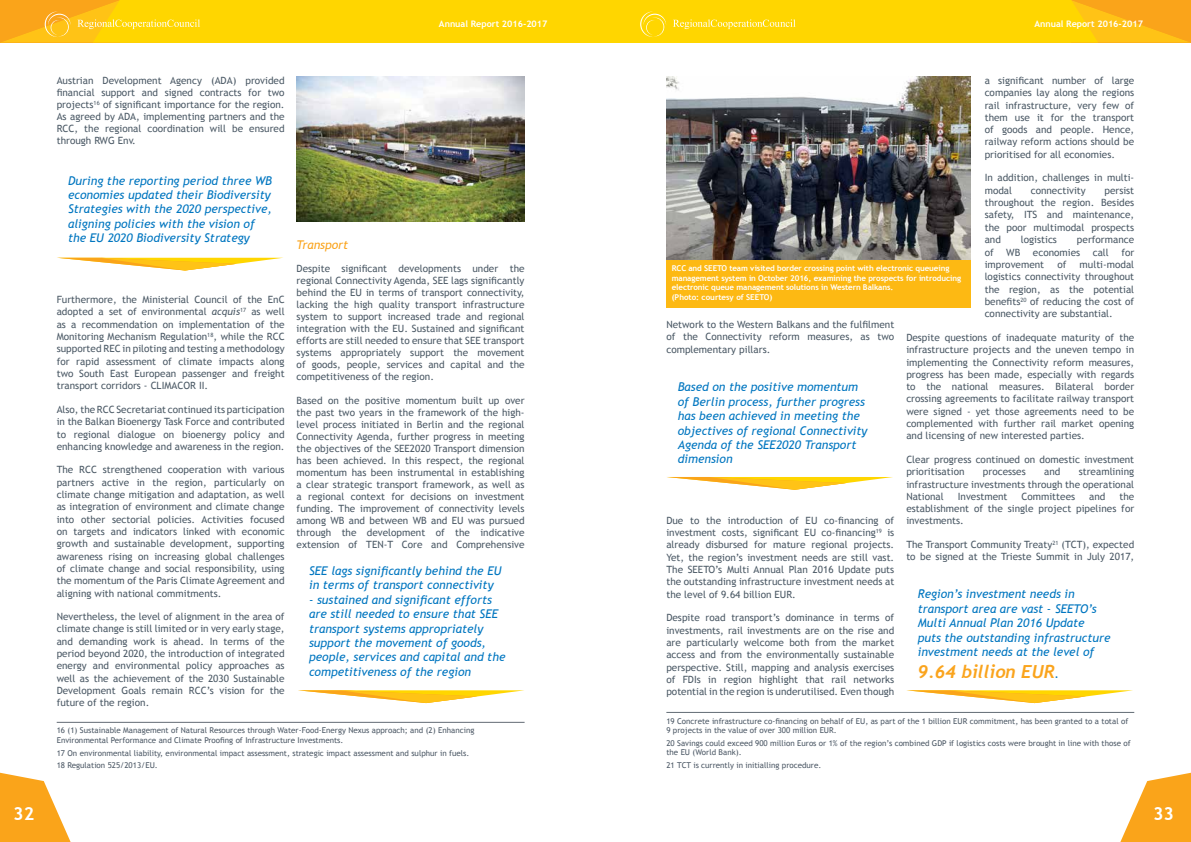
<style>
.page{position:relative;width:1191px;height:842px;background:#fff}
.page>*{position:absolute;margin:0;border:0;box-sizing:border-box;transform-origin:0 0}
.t1{font:italic 700 18px "Trebuchet";color:#faa41d}
.t2{font:700 18px "Trebuchet MS";color:#fff}
.t3{font:italic 12px/14.4px "Trebuchet MS";color:#0076c0}
.t4{font:italic 12px "Trebuchet MS";color:#faa41d}
.t5{font:10px/12.3px "Trebuchet MS";color:#4c5a66;text-align:justify}
.t6{font:700 9px "Trebuchet MS";color:#fff}
.t7{font:8px/9.6px "Trebuchet MS";color:#4e5a67}
.t8{font:700 8px/9.6px "Trebuchet MS";letter-spacing:-.01em;color:#fff}
.s1{font-style:italic}
.s2{font-family:"Trebuchet MS";font-weight:400;font-size:12px;color:#0076c0}
</style>
<div class="page">
<svg style="left:0;top:0;width:1191px;height:43px;background:#fecf07"></svg>
<svg style="left:1120px;top:772px;width:71px;height:70px"></svg>
<svg style="left:0;top:772px;width:71px;height:70px"></svg>
<svg style="left:667px;top:477px;width:226px;height:13px"></svg>
<svg style="left:907px;top:690px;width:226px;height:13px"></svg>
<hr style="left:666px;top:712px;width:468px;height:1px;background:#626b74">
<hr style="left:57px;top:722px;width:467px;height:1px;background:#626b74">
<svg style="left:298px;top:690px;width:226px;height:13px"></svg>
<svg style="left:59px;top:258px;width:222px;height:12px"></svg>
<img style="left:297px;top:77px;width:227px;height:145px">
<img style="left:666px;top:77px;width:304px;height:183px">
<div style="left:666px;top:260px;width:304px;height:48px;background:#fdb913"></div>
<p class="t6" style="left:439px;top:18px;width:110px">Annual Report 2016-2017</p>
<p class="t6" style="left:1034px;top:18px;width:110px">Annual Report 2016-2017</p>
<p class="t5" style="left:57px;top:74px;width:229px">Austrian Development Agency (ADA) provided financial support and signed contracts for two projects<sup>16</sup> of significant importance for the region.<br>As agreed by ADA, implementing partners and the RCC, the regional coordination will be ensured through RWG Env.</p>
<p class="t3" style="left:68px;top:173px;width:205px">During the reporting period three WB economies updated their Biodiversity Strategies with the 2020 perspective, aligning policies with the vision of the EU 2020 Biodiversity Strategy</p>
<p class="t5" style="left:57px;top:294px;width:229px">Furthermore, the Ministerial Council of the EnC adopted a set of environmental <span class="s1">acquis</span><sup>17</sup> as well as a recommendation on implementation of the Monitoring Mechanism Regulation<sup>18</sup>, while the RCC supported REC in piloting and testing a methodology for rapid assessment of climate impacts along two South East European passenger and freight transport corridors - CLIMACOR II.</p>
<p class="t5" style="left:57px;top:403px;width:229px">Also, the RCC Secretariat continued its participation in the Balkan Bioenergy Task Force and contributed to regional dialogue on bioenergy policy and enhancing knowledge and awareness in the region.</p>
<p class="t5" style="left:57px;top:464px;width:229px">The RCC strengthened cooperation with various partners active in the region, particularly on climate change mitigation and adaptation, as well as integration of environment and climate change into other sectorial policies. Activities focused on targets and indicators linked with economic growth and sustainable development, supporting awareness rising on increasing global challenges of climate change and social responsibility, using the momentum of the Paris Climate Agreement and aligning with national commitments.</p>
<p class="t5" style="left:57px;top:611px;width:229px">Nevertheless, the level of alignment in the area of climate change is still limited or in very early stage, and demanding work is ahead. In terms of the period beyond 2020, the introduction of integrated energy and environmental policy approaches as well as the achievement of the 2030 Sustainable Development Goals remain RCC’s vision for the future of the region.</p>
<p class="t4" style="left:297px;top:237px;width:53px">Transport</p>
<p class="t5" style="left:297px;top:263px;width:229px;line-height:12px">Despite significant developments under the regional Connectivity Agenda, SEE lags significantly behind the EU in terms of transport connectivity, lacking the high quality transport infrastructure system to support increased trade and regional integration with the EU. Sustained and significant efforts are still needed to ensure that SEE transport systems appropriately support the movement of goods, people, services and capital and the competitiveness of the region.</p>
<p class="t5" style="left:297px;top:394px;width:229px">Based on the positive momentum built up over the past two years in the framework of the high&shy;level process initiated in Berlin and the regional Connectivity Agenda, further progress in meeting the objectives of the SEE2020 Transport dimension has been achieved. In this respect, the regional momentum has been instrumental in establishing a clear strategic transport framework, as well as a regional context for decisions on investment funding. The improvement of connectivity levels among WB and between WB and EU was pursued through the development of the indicative extension of TEN-T Core and Comprehensive</p>
<p class="t3" style="left:309px;top:564px;width:194px">SEE lags significantly behind the EU in terms of transport connectivity</p>
<p class="t3" style="left:309px;top:592px;width:198px">- sustained and significant efforts are still needed to ensure that SEE transport systems appropriately support the movement of goods, people, services and capital and the competitiveness of the region</p>
<p class="t7" style="left:57px;top:726px;width:419px">16 (1) Sustainable Management of Natural Resources through Water-Food-Energy Nexus approach; and (2) Enhancing<br>Environmental Performance and Climate Proofing of Infrastructure Investments.</p>
<p class="t7" style="left:57px;top:747px;width:414px;line-height:12.4px">17 On environmental liability, environmental impact assessment, strategic impact assessment and sulphur in fuels.<br>18 Regulation 525/2013/EU.</p>
<p class="t5" style="left:984px;top:74px;width:151px">a significant number of large companies lay along the regions rail infrastructure, very few of them use it for the transport of goods and people. Hence, railway reform actions should be prioritised for all economies.</p>
<p class="t5" style="left:984px;top:172px;width:151px">In addition, challenges in multi&shy;modal</p>
<p class="t5" style="left:984px;top:184px;width:151px;text-indent:120px">persist throughout the region. Besides safety, ITS and maintenance, the poor multimodal prospects and</p>
<p class="t5" style="left:1030px;top:184px;width:57px">connectivity</p>
<p class="t5" style="left:984px;top:233px;width:151px;line-height:12.6px;text-indent:92px">performance of WB economies</p>
<p class="t5" style="left:1021px;top:234px;width:38px">logistics</p>
<p class="t5" style="left:1092px;top:246px;width:18px">call</p>
<p class="t5" style="left:1121px;top:246px;width:14px">for</p>
<p class="t5" style="left:984px;top:258px;width:151px;text-indent:95px">multi-modal logistics connectivity throughout the region, as the potential benefits<sup>20</sup> of reducing the cost of connectivity are substantial.</p>
<p class="t5" style="left:906px;top:331px;width:229px">Despite questions of inadequate maturity of the infrastructure projects and the uneven tempo in implementing the Connectivity reform measures, progress has been made, especially with regards to the national measures. Bilateral border crossing agreements to facilitate railway transport were signed - yet those agreements need to be complemented with further rail market opening and licensing of new interested parties.</p>
<p class="t5" style="left:906px;top:453px;width:229px">Clear progress continued on domestic investment prioritisation</p>
<p class="t5" style="left:984px;top:258px;width:61px">improvement</p>
<p class="t5" style="left:1057px;top:258px;width:11px">of</p>
<p class="t8" style="left:671px;top:263px;width:291px">RCC and SEETO team visited border crossing point with electronic queueing management system in October 2016, examining the prospects for introducing electronic queue management solutions in Western Balkans.<br>(Photo: courtesy of SEETO)</p>
<p class="t5" style="left:666px;top:318px;width:229px">Network to the Western Balkans and the fulfilment of the Connectivity reform measures, as two complementary pillars.</p>
<p class="t3" style="left:677px;top:380px;width:191px">Based on the positive momentum of Berlin process, further progress has been achieved in meeting the objectives of regional Connectivity<br>Agenda of the SEE2020 Transport dimension</p>
<p class="t5" style="left:906px;top:466px;width:229px;text-indent:172px">streamlining infrastructure investments through the operational National</p>
<p class="t5" style="left:983px;top:466px;width:44px">processes</p>
<p class="t5" style="left:1044px;top:466px;width:18px">and</p>
<p class="t5" style="left:906px;top:490px;width:229px;text-indent:213px">the establishment of the single project pipelines for investments.</p>
<p class="t5" style="left:906px;top:539px;width:229px">The Transport Community Treaty<sup>21</sup> (TCT), expected to be signed at the Trieste Summit in July 2017,</p>
<p class="t5" style="left:957px;top:490px;width:51px">Investment</p>
<p class="t5" style="left:1021px;top:490px;width:55px">Committees</p>
<p class="t5" style="left:1089px;top:490px;width:18px">and</p>
<p class="t5" style="left:666px;top:514px;width:229px">Due to the introduction of EU co-financing of investment costs, significant EU co-financing<sup>19</sup> is already disbursed for mature regional projects.<br>Yet, the region’s investment needs are still vast.<br>The SEETO’s Multi Annual Plan 2016 Update puts the outstanding infrastructure investment needs at the level of 9.64 billion EUR.</p>
<p class="t5" style="left:666px;top:612px;width:229px">Despite road transport’s dominance in terms of investments, rail investments are on the rise and are particularly welcome both from the market access and from the environmentally sustainable perspective. Still, mapping and analysis exercises of FDIs in region highlight that rail networks potential in the region is underutilised. Even though</p>
<p class="t3" style="left:917px;top:587px;width:194px">Region’s investment needs in transport area are vast - SEETO’s<br>Multi Annual Plan 2016 Update puts the outstanding infrastructure investment needs at the level of</p>
<h1 class="t1" style="left:917px;top:660px;width:143px">9.64 billion EUR<span class="s2">.</span></h1>
<p class="t7" style="left:666px;top:716px;width:463px">19 Concrete infrastructure co-financing on behalf of EU, as part of the 1 billion EUR commitment, has been granted to a total of<br>9 projects in the value of over 300 million EUR.</p>
<p class="t7" style="left:666px;top:738px;width:466px">20 Savings could exceed 900 million Euros or 1% of the region’s combined GDP if logistics costs were brought in line with those of the EU (World Bank).</p>
<p class="t7" style="left:666px;top:760px;width:156px">21 TCT is currently in initialling procedure.</p>
<h1 class="t2" style="left:13px;top:802px;width:23px">32</h1>
<h1 class="t2" style="left:1153px;top:802px;width:23px">33</h1>
</div>
